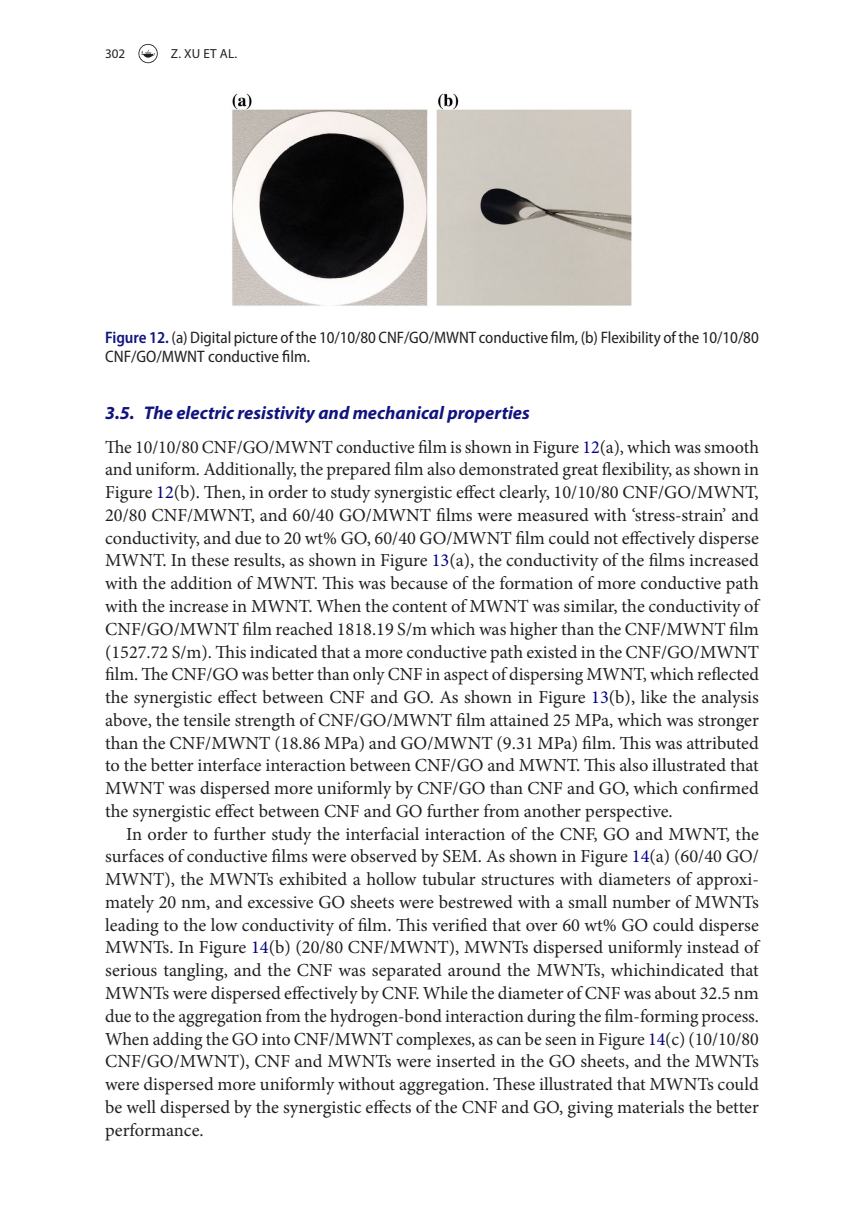
<style>
.page{position:relative;width:864px;height:1231px;background:#fff}
.page>*{position:absolute;margin:0;border:0;box-sizing:border-box;transform-origin:0 0}
.t1{font:18.38px/22.8px "Minion Pro";color:#231f20;text-align:justify}
.t2{font:italic 700 18.38px "Myriad Pro";color:#10147e}
.t3{font:semi-condensed 16.62px/19.2px "Myriad Pro";color:#231f20}
.t4{font:13.12px "Myriad Pro";letter-spacing:.01em;color:#231f20}
.s1{font-weight:600;color:#10147e}
.s2{color:#000080}
</style>
<div class="page">
<svg style="left:138px;top:44px;width:20px;height:19px"></svg>
<img style="left:232px;top:93px;width:400px;height:213px">
<p class="t4" style="left:105px;top:45px;width:22px">302</p>
<p class="t4" style="left:171px;top:45px;width:68px">Z. XU ET AL.</p>
<p class="t3" style="left:105px;top:328px;width:655px"><span class="s1">Figure 12.</span> (a) Digital picture of the 10/10/80 CNF/GO/MWNT conductive film, (b) Flexibility of the 10/10/80<br>CNF/GO/MWNT conductive film.</p>
<p class="t2" style="left:105px;top:400px;width:426px">3.5. The electric resistivity and mechanical properties</p>
<p class="t1" style="left:105px;top:435px;width:655px">The 10/10/80 CNF/GO/MWNT conductive film is shown in Figure <span class="s2">12</span>(a), which was smooth and uniform. Additionally, the prepared film also demonstrated great flexibility, as shown in Figure <span class="s2">12</span>(b). Then, in order to study synergistic effect clearly, 10/10/80 CNF/GO/MWNT, 20/80 CNF/MWNT, and 60/40 GO/MWNT films were measured with ‘stress-strain’ and conductivity, and due to 20 wt% GO, 60/40 GO/MWNT film could not effectively disperse MWNT. In these results, as shown in Figure <span class="s2">13</span>(a), the conductivity of the films increased with the addition of MWNT. This was because of the formation of more conductive path with the increase in MWNT. When the content of MWNT was similar, the conductivity of CNF/GO/MWNT film reached 1818.19 S/m which was higher than the CNF/MWNT film (1527.72 S/m). This indicated that a more conductive path existed in the CNF/GO/MWNT film. The CNF/GO was better than only CNF in aspect of dispersing MWNT, which reflected the synergistic effect between CNF and GO. As shown in Figure <span class="s2">13</span>(b), like the analysis above, the tensile strength of CNF/GO/MWNT film attained 25 MPa, which was stronger than the CNF/MWNT (18.86 MPa) and GO/MWNT (9.31 MPa) film. This was attributed to the better interface interaction between CNF/GO and MWNT. This also illustrated that MWNT was dispersed more uniformly by CNF/GO than CNF and GO, which confirmed the synergistic effect between CNF and GO further from another perspective.</p>
<p class="t1" style="left:105px;top:822px;width:655px;text-indent:21px">In order to further study the interfacial interaction of the CNF, GO and MWNT, the surfaces of conductive films were observed by SEM. As shown in Figure <span class="s2">14</span>(a) (60/40 GO/ MWNT), the MWNTs exhibited a hollow tubular structures with diameters of approxi&shy;mately 20 nm, and excessive GO sheets were bestrewed with a small number of MWNTs leading to the low conductivity of film. This verified that over 60 wt% GO could disperse MWNTs. In Figure <span class="s2">14</span>(b) (20/80 CNF/MWNT), MWNTs dispersed uniformly instead of serious tangling, and the CNF was separated around the MWNTs, whichindicated that MWNTs were dispersed effectively by CNF. While the diameter of CNF was about 32.5 nm due to the aggregation from the hydrogen-bond interaction during the film-forming process.<br>When adding the GO into CNF/MWNT complexes, as can be seen in Figure <span class="s2">14</span>(c) (10/10/80<br>CNF/GO/MWNT), CNF and MWNTs were inserted in the GO sheets, and the MWNTs were dispersed more uniformly without aggregation. These illustrated that MWNTs could be well dispersed by the synergistic effects of the CNF and GO, giving materials the better performance.</p>
</div>
